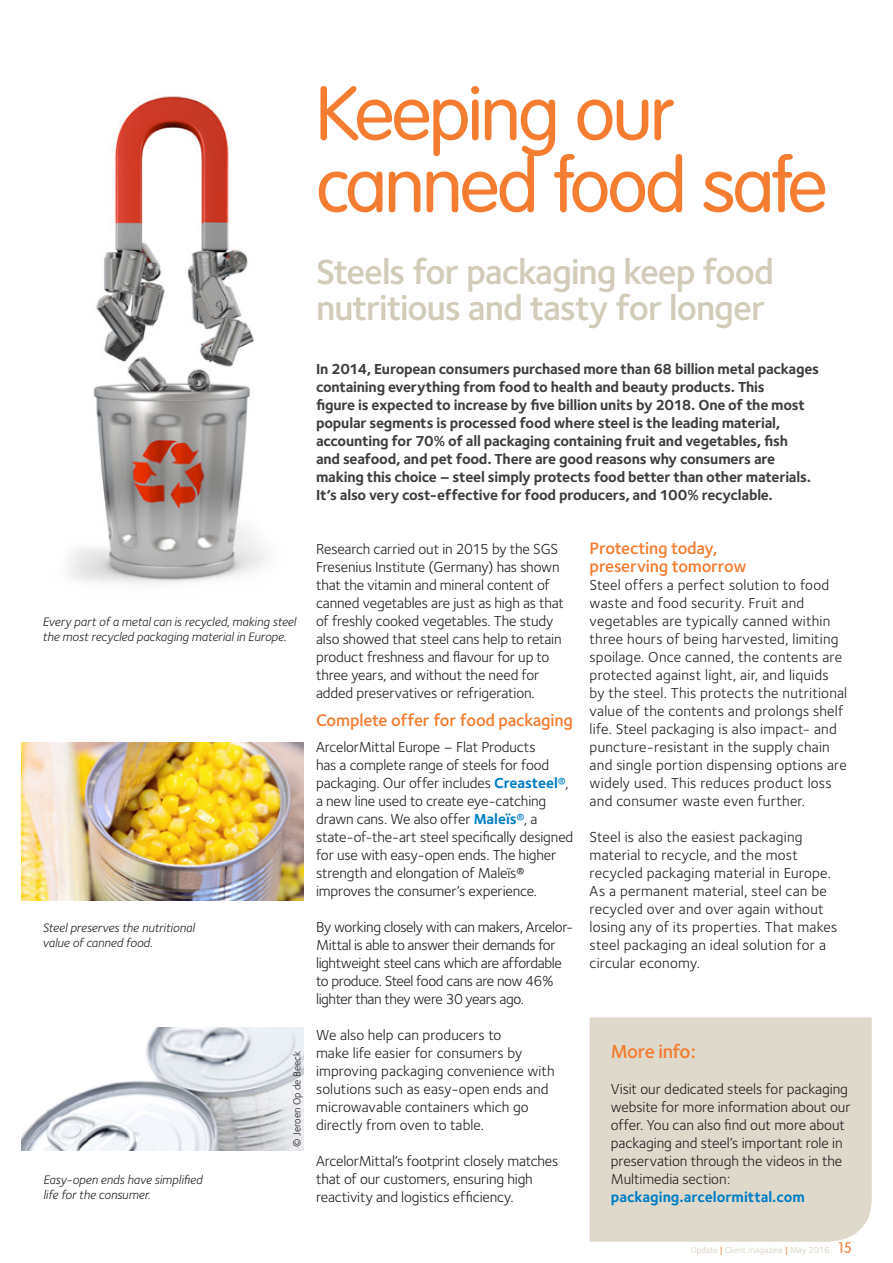
<style>
.page{position:relative;width:893px;height:1263px;background:#fff}
.page>*{position:absolute;margin:0;border:0;box-sizing:border-box;transform-origin:0 0}
.t1{font:300 75px/72px "VAG Rounded";letter-spacing:-.035em;color:#f47d31}
.t2{font:36px/36px "Foundry Sterling Demi CE";letter-spacing:-.03em;color:#d2cbb8}
.t3{font:19.5px "Foundry Sterling Demi CE";letter-spacing:-.03em;color:#f47d31}
.t4{font:17.25px/18px "Foundry Sterling Demi CE";letter-spacing:-.015em;color:#f47d31}
.t5{font:15px/18px "Foundry Sterling Book CE";letter-spacing:-.005em;color:#231f20}
.t6{font:15px/18px "Foundry Sterling Book CE";letter-spacing:.015em;color:#231f20}
.t7{font:15px/18px "Foundry Sterling Bold CE";letter-spacing:-.015em;color:#3e3e3f}
.t8{font:15px/18px "Foundry Sterling Book CE";letter-spacing:-.025em;color:#231f20}
.t9{font:15px "Foundry Sterling Bold CE";color:#007ec5}
.t10{font:12.75px/15px "Foundry Sterling Book Italic CE";letter-spacing:-.005em;color:#231f20}
.t11{font:10.5px "Foundry Sterling Book CE";letter-spacing:.005em;color:#231f20}
.t12{font:9px "Foundry Sterling Book CE";color:#d2cbb8}
.s1{font-family:"Foundry Sterling Bold CE";color:#007ec5}
.s2{font-size:12px;color:#f47d31}
.s3{font-family:"VAG Rounded";font-weight:300;font-size:15px;color:#f47d31}
</style>
<div class="page">
<img style="left:69px;top:96px;width:199px;height:488px">
<div style="left:590px;top:1017px;width:282px;height:225px;background:#ded9ca"></div>
<img style="left:22px;top:743px;width:281px;height:157px">
<img style="left:22px;top:1028px;width:281px;height:123px">
<h1 class="t1" style="left:316px;top:80px;width:513px">Keeping our canned food safe</h1>
<p class="t10" style="left:43px;top:614px;width:255px">Every part of a metal can is recycled, making steel the most recycled packaging material in Europe.</p>
<p class="t10" style="left:43px;top:920px;width:154px">Steel preserves the nutritional value of canned food.</p>
<p class="t10" style="left:43px;top:1172px;width:161px">Easy-open ends have simplified life for the consumer.</p>
<p class="t11" style="left:291px;top:1146px;width:97px;rotate:-90deg">© Jeroen Op de Beeck</p>
<h2 class="t2" style="left:316px;top:255px;width:459px">Steels for packaging keep food nutritious and tasty for longer</h2>
<p class="t7" style="left:316px;top:360px;width:504px">In 2014, European consumers purchased more than 68 billion metal packages containing everything from food to health and beauty products. This<br>figure is expected to increase by five billion units by 2018. One of the most popular segments is processed food where steel is the leading material, accounting for 70% of all packaging containing fruit and vegetables, fish<br>and seafood, and pet food. There are good reasons why consumers are making this choice – steel simply protects food better than other materials.<br>It’s also very cost-effective for food producers, and 100% recyclable.</p>
<p class="t5" style="left:316px;top:540px;width:250px">Research carried out in 2015 by the SGS Fresenius Institute (Germany) has shown that the vitamin and mineral content of canned vegetables are just as high as that of freshly cooked vegetables. The study also showed that steel cans help to retain product freshness and flavour for up to three years, and without the need for added preservatives or refrigeration.</p>
<p class="t4" style="left:316px;top:712px;width:258px">Complete offer for food packaging</p>
<p class="t5" style="left:316px;top:738px;width:259px">ArcelorMittal Europe – Flat Products<br>has a complete range of steels for food packaging. Our offer includes <span class="s1">Creasteel®</span>, a new line used to create eye-catching drawn cans. We also offer <span class="s1">Maleïs®</span>, a state-of-the-art steel specifically designed for use with easy-open ends. The higher strength and elongation of Maleïs® improves the consumer’s experience.</p>
<p class="t8" style="left:316px;top:918px;width:256px">By working closely with can makers, Arcelor-Mittal is able to answer their demands for lightweight steel cans which are affordable to produce. Steel food cans are now 46% lighter than they were 30 years ago.</p>
<p class="t5" style="left:316px;top:1026px;width:240px">We also help can producers to<br>make life easier for consumers by improving packaging convenience with solutions such as easy-open ends and microwavable containers which go directly from oven to table.</p>
<p class="t5" style="left:316px;top:1152px;width:244px">ArcelorMittal’s footprint closely matches that of our customers, ensuring high reactivity and logistics efficiency.</p>
<p class="t4" style="left:590px;top:540px;width:158px">Protecting today, preserving tomorrow</p>
<p class="t6" style="left:590px;top:576px;width:259px">Steel offers a perfect solution to food waste and food security. Fruit and vegetables are typically canned within three hours of being harvested, limiting spoilage. Once canned, the contents are protected against light, air, and liquids by the steel. This protects the nutritional value of the contents and prolongs shelf life. Steel packaging is also impact- and puncture-resistant in the supply chain and single portion dispensing options are widely used. This reduces product loss and consumer waste even further.</p>
<p class="t6" style="left:590px;top:828px;width:249px">Steel is also the easiest packaging material to recycle, and the most recycled packaging material in Europe.<br>As a permanent material, steel can be recycled over and over again without losing any of its properties. That makes steel packaging an ideal solution for a circular economy.</p>
<h3 class="t3" style="left:611px;top:1040px;width:86px">More info:</h3>
<p class="t5" style="left:611px;top:1080px;width:241px">Visit our dedicated steels for packaging website for more information about our offer. You can also find out more about packaging and steel’s important role in preservation through the videos in the Multimedia section:</p>
<p class="t9" style="left:611px;top:1187px;width:195px">packaging.arcelormittal.com</p>
<p class="t12" style="left:691px;top:1245px;width:162px">Update <span class="s2">l</span> Client magazine <span class="s2">l</span> May 2016 <span class="s3">15</span></p>
</div>
